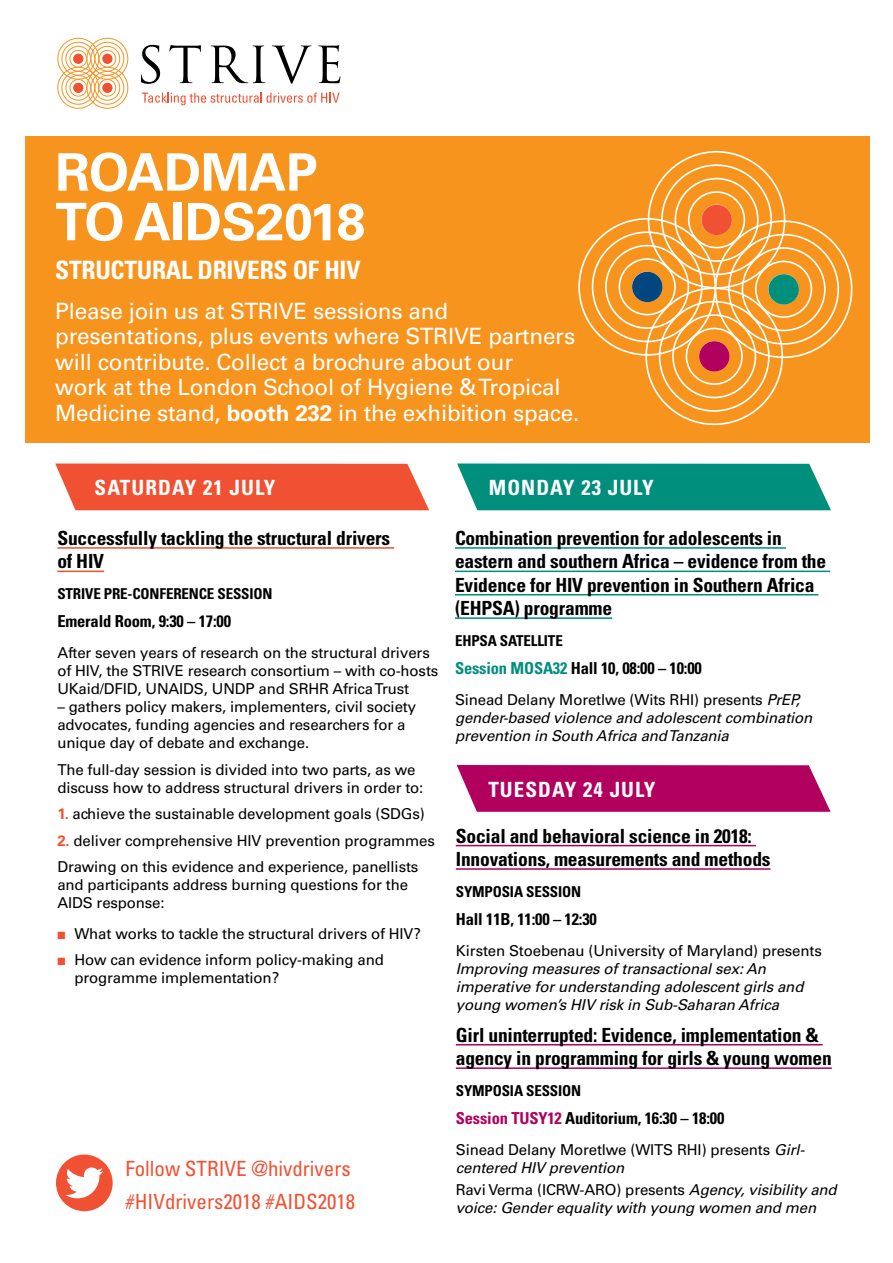
<style>
.page{position:relative;width:893px;height:1263px;background:#fff}
.page>*{position:absolute;margin:0;border:0;box-sizing:border-box;transform-origin:0 0}
.t1{font:700 51.75px/49.7px "Univers";letter-spacing:-.01em;color:#fff}
.t2{font:700 condensed 25.35px "Univers";letter-spacing:-.01em;color:#fff}
.t3{font:22.5px/25.5px "Univers";letter-spacing:-.01em;color:#fff}
.t4{font:condensed 21px/33.8px "Univers";color:#f05133}
.t5{font:700 condensed 21px "Univers";letter-spacing:.05em;color:#fff}
.t6{font:700 condensed 19.5px/23.4px "Univers";letter-spacing:-.01em;color:#000}
.t7{font:700 condensed 16.5px "Univers";letter-spacing:-.01em;color:#000}
.t8{font:15px/18px "Univers";letter-spacing:-.01em;color:#000}
.t9{font:italic 15px/18px "Univers";letter-spacing:-.01em;color:#000}
.t10{font:700 condensed 15px "Univers";letter-spacing:-.01em;color:#000}
.s1{font-weight:700}
.s2{font-weight:700;color:#f05133}
.s3{color:#f05133}
.s4{color:#008e7d}
.s5{font-style:normal}
.s6{color:#b1005d}
.s7{font-style:italic}
</style>
<div class="page">
<hr style="left:455px;top:547px;width:331px;height:2px;background:#008e7d">
<hr style="left:455px;top:571px;width:375px;height:1px;background:#008e7d">
<hr style="left:455px;top:594px;width:363px;height:1px;background:#008e7d">
<hr style="left:455px;top:617px;width:157px;height:2px;background:#008e7d">
<div style="left:26px;top:136px;width:844px;height:306px;background:#f7941e"></div>
<svg style="left:141px;top:45px;width:19px;height:39px"></svg>
<svg style="left:169px;top:45px;width:32px;height:38px"></svg>
<svg style="left:211px;top:46px;width:54px;height:37px"></svg>
<svg style="left:272px;top:46px;width:39px;height:38px"></svg>
<svg style="left:318px;top:45px;width:22px;height:38px"></svg>
<svg style="left:142px;top:93px;width:198px;height:12px"></svg>
<svg style="left:57px;top:37px;width:72px;height:72px"></svg>
<div style="left:103px;top:54px;width:9px;height:9px;background:#f05133;border-radius:50%"></div>
<div style="left:102px;top:54px;width:10px;height:10px;border:1px solid #f05133;border-radius:50%"></div>
<hr style="left:57px;top:547px;width:337px;height:2px;background:#f05133">
<hr style="left:57px;top:571px;width:47px;height:1px;background:#f05133">
<svg style="left:578px;top:151px;width:275px;height:275px"></svg>
<svg style="left:55px;top:463px;width:374px;height:47px;background:#f15d41"></svg>
<svg style="left:457px;top:463px;width:374px;height:47px;background:#119586"></svg>
<svg style="left:457px;top:765px;width:374px;height:47px;background:#b51067"></svg>
<hr style="left:456px;top:845px;width:300px;height:1px;background:#b1005d">
<hr style="left:456px;top:868px;width:314px;height:2px;background:#b1005d">
<hr style="left:456px;top:1044px;width:367px;height:1px;background:#b1005d">
<hr style="left:456px;top:1067px;width:376px;height:2px;background:#b1005d">
<svg style="left:56px;top:1154px;width:57px;height:57px"></svg>
<h1 class="t1" style="left:55px;top:148px;width:312px">ROADMAP<br>TO AIDS2018</h1>
<h2 class="t2" style="left:55px;top:254px;width:307px">Structural drivers of HIV</h2>
<h3 class="t3" style="left:55px;top:298px;width:526px">Please join us at STRIVE sessions and presentations, plus events where STRIVE partners will contribute. Collect a brochure about our<br>work at the London School of Hygiene &amp; Tropical Medicine stand, <span class="s1">BOOTH 232</span> in the exhibition space.</h3>
<h3 class="t5" style="left:95px;top:475px;width:182px">Saturday 21 July</h3>
<h3 class="t5" style="left:489px;top:475px;width:166px">mo nday 23 July</h3>
<h3 class="t6" style="left:57px;top:526px;width:334px">Successfully tackling the structural drivers of HIV</h3>
<p class="t10" style="left:57px;top:584px;width:169px">STRIVE pre-conference sessio</p>
<p class="t10" style="left:262px;top:584px;width:12px">n</p>
<p class="t7" style="left:57px;top:611px;width:175px">Emerald Room, 9:30 – 17:00</p>
<p class="t8" style="left:57px;top:644px;width:382px">After seven years of research on the structural drivers of HIV, the STRIVE research consortium – with co-hosts<br>UKaid/DFID, UNAIDS, UNDP and SRHR Africa Trust</p>
<p class="t8" style="left:57px;top:698px;width:360px">– gathers policy makers, implementers, civil society advocates, funding agencies and researchers for a unique day of debate and exchange.</p>
<p class="t8" style="left:57px;top:760px;width:368px">The full-day session is divided into two parts, as we discuss how to address structural drivers in order to:</p>
<p class="t8" style="left:57px;top:805px;width:369px"><span class="s2">1.</span> achieve the sustainable development goals (SDGs)</p>
<p class="t8" style="left:57px;top:827px;width:379px;line-height:26.5px"><span class="s2">2.</span> deliver comprehensive HIV prevention programmes<br>Drawing on this evidence and experience, panellists</p>
<p class="t8" style="left:57px;top:876px;width:352px">and participants address burning questions for the<br>AIDS response:</p>
<p class="t8" style="left:57px;top:925px;width:365px"><span class="s3">■</span> What works to tackle the structural drivers of HIV?</p>
<p class="t8" style="left:74px;top:951px;width:311px;text-indent:-17px"><span class="s3">■</span> How can evidence inform policy-making and programme implementation?</p>
<h3 class="t4" style="left:125px;top:1151px;width:231px">Follow STRIVE @hivdrivers #HIVdrivers2018 #AIDS2018</h3>
<h3 class="t6" style="left:455px;top:526px;width:373px">Combination prevention for adolescents in eastern and southern Africa – evidence from the Evidence for HIV prevention in Southern Africa (EHPSA) programme</h3>
<p class="t10" style="left:455px;top:631px;width:108px">EHPSA Satellite</p>
<p class="t7" style="left:455px;top:658px;width:248px"><span class="s4">Session MOSA32</span> Hall 10, 08:00 – 10:00</p>
<p class="t9" style="left:455px;top:691px;width:359px"><span class="s5">Sinead Delany Moretlwe (Wits RHI) presents</span> PrEP, gender-based violence and adolescent combination prevention in South Africa and Tanzania</p>
<h3 class="t5" style="left:488px;top:776px;width:169px">tues day 24 July</h3>
<h3 class="t6" style="left:456px;top:824px;width:316px">Social and behavioral science in 2018:<br>Innovations, measurements and methods</h3>
<p class="t10" style="left:456px;top:882px;width:26px">Symposia</p>
<p class="t10" style="left:526px;top:882px;width:9px">sessio</p>
<p class="t10" style="left:571px;top:882px;width:12px">n</p>
<p class="t7" style="left:456px;top:909px;width:143px">Hall 11B, 11:00 – 12:30</p>
<p class="t8" style="left:456px;top:941px;width:367px">Kirsten Stoebenau (University of Maryland) presents</p>
<p class="t9" style="left:456px;top:959px;width:349px">Improving measures of transactional sex: An imperative for understanding adolescent girls and young women’s HIV risk in Sub-Saharan Africa</p>
<h3 class="t6" style="left:456px;top:1023px;width:377px">Girl uninterrupted: Evidence, implementation &amp; agency in programming for girls &amp; young women</h3>
<p class="t10" style="left:456px;top:1081px;width:26px">Symposia</p>
<p class="t10" style="left:526px;top:1081px;width:9px">sessio</p>
<p class="t10" style="left:571px;top:1081px;width:12px">n</p>
<p class="t7" style="left:456px;top:1108px;width:270px"><span class="s6">Session TUSY12</span> Auditorium, 16:30 – 18:00</p>
<p class="t8" style="left:456px;top:1141px;width:350px">Sinead Delany Moretlwe (WITS RHI) presents <span class="s7">Girl&shy;centered HIV prevention</span></p>
<p class="t9" style="left:456px;top:1181px;width:382px"><span class="s5">Ravi Verma (ICRW-ARO) presents</span> Agency, visibility and voice: Gender equality with young women and men</p>
</div>
